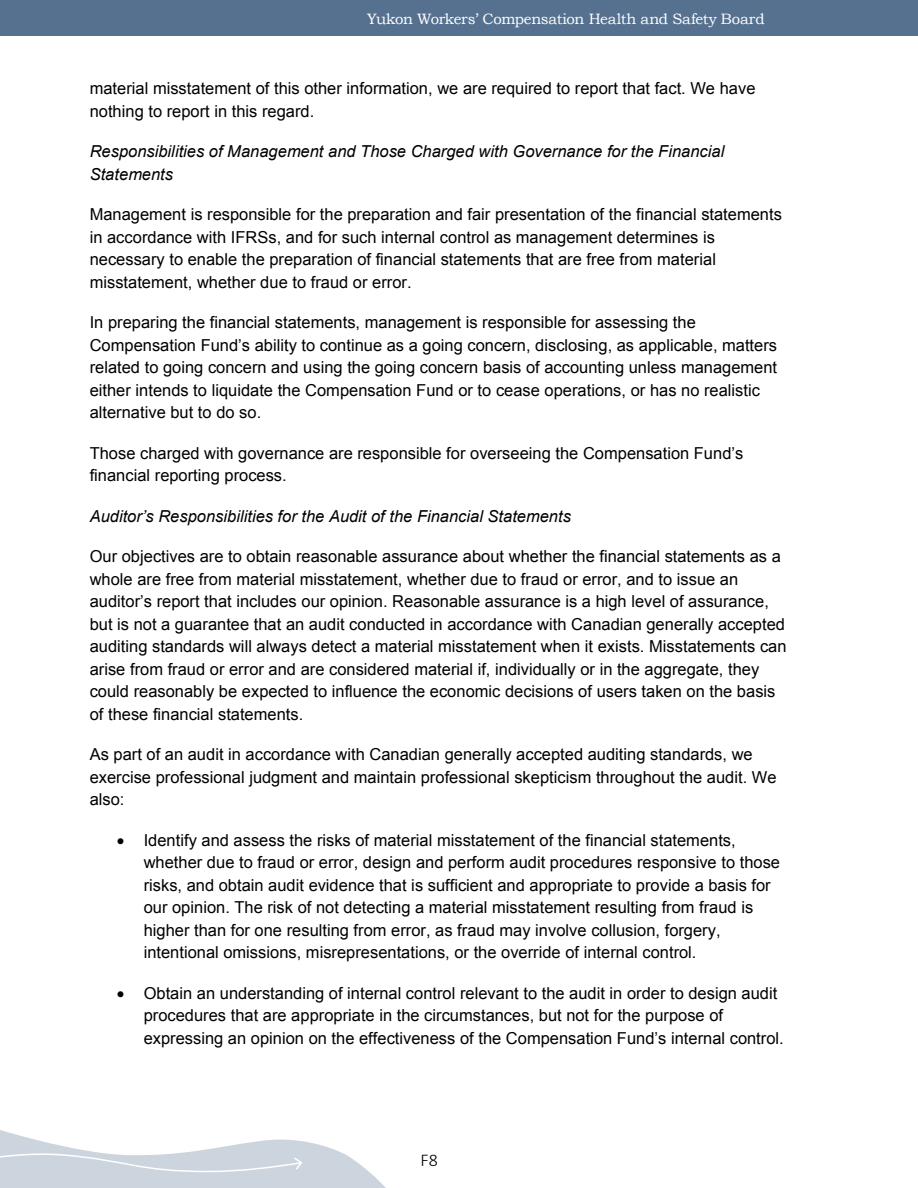
<style>
.page{position:relative;width:918px;height:1188px;background:#fff}
.page>*{position:absolute;margin:0;border:0;box-sizing:border-box;transform-origin:0 0}
.t1{font:300 18px "Calibri";color:#000}
.t2{font:16.5px/22.5px "Arial";color:#000}
.t3{font:italic 16.5px/22.5px "Arial";color:#000}
.t4{font:15px "Bookman Old Style";letter-spacing:-.02em;color:#fff}
</style>
<div class="page">
<div style="left:0;top:0;width:918px;height:36px;background:#56718f"></div>
<svg style="left:0;top:1130px;width:386px;height:58px"></svg>
<p class="t4" style="left:367px;top:10px;width:399px">Yukon Workers’ Compensation Health and Safety Board</p>
<p class="t2" style="left:90px;top:78px;width:667px">material misstatement of this other information, we are required to report that fact. We have nothing to report in this regard.</p>
<p class="t3" style="left:90px;top:141px;width:636px">Responsibilities of Management and Those Charged with Governance for the Financial<br>Statements</p>
<p class="t2" style="left:90px;top:204px;width:694px">Management is responsible for the preparation and fair presentation of the financial statements in accordance with IFRSs, and for such internal control as management determines is necessary to enable the preparation of financial statements that are free from material misstatement, whether due to fraud or error.</p>
<p class="t2" style="left:90px;top:312px;width:689px">In preparing the financial statements, management is responsible for assessing the Compensation Fund’s ability to continue as a going concern, disclosing, as applicable, matters related to going concern and using the going concern basis of accounting unless management either intends to liquidate the Compensation Fund or to cease operations, or has no realistic alternative but to do so.</p>
<p class="t2" style="left:90px;top:442px;width:655px">Those charged with governance are responsible for overseeing the Compensation Fund’s financial reporting process.</p>
<p class="t3" style="left:90px;top:505px;width:483px">Auditor’s Responsibilities for the Audit of the Financial Statements</p>
<p class="t2" style="left:90px;top:546px;width:698px">Our objectives are to obtain reasonable assurance about whether the financial statements as a whole are free from material misstatement, whether due to fraud or error, and to issue an auditor’s report that includes our opinion. Reasonable assurance is a high level of assurance, but is not a guarantee that an audit conducted in accordance with Canadian generally accepted auditing standards will always detect a material misstatement when it exists. Misstatements can arise from fraud or error and are considered material if, individually or in the aggregate, they could reasonably be expected to influence the economic decisions of users taken on the basis of these financial statements.</p>
<p class="t2" style="left:90px;top:744px;width:688px">As part of an audit in accordance with Canadian generally accepted auditing standards, we exercise professional judgment and maintain professional skepticism throughout the audit. We also:</p>
<p class="t2" style="left:144px;top:829px;width:638px;text-indent:-27px">• Identify and assess the risks of material misstatement of the financial statements, whether due to fraud or error, design and perform audit procedures responsive to those risks, and obtain audit evidence that is sufficient and appropriate to provide a basis for our opinion. The risk of not detecting a material misstatement resulting from fraud is higher than for one resulting from error, as fraud may involve collusion, forgery, intentional omissions, misrepresentations, or the override of internal control.</p>
<p class="t2" style="left:144px;top:982px;width:642px;text-indent:-27px">• Obtain an understanding of internal control relevant to the audit in order to design audit procedures that are appropriate in the circumstances, but not for the purpose of expressing an opinion on the effectiveness of the Compensation Fund’s internal control.</p>
<p class="t1" style="left:421px;top:1149px;width:19px">F8</p>
</div>
